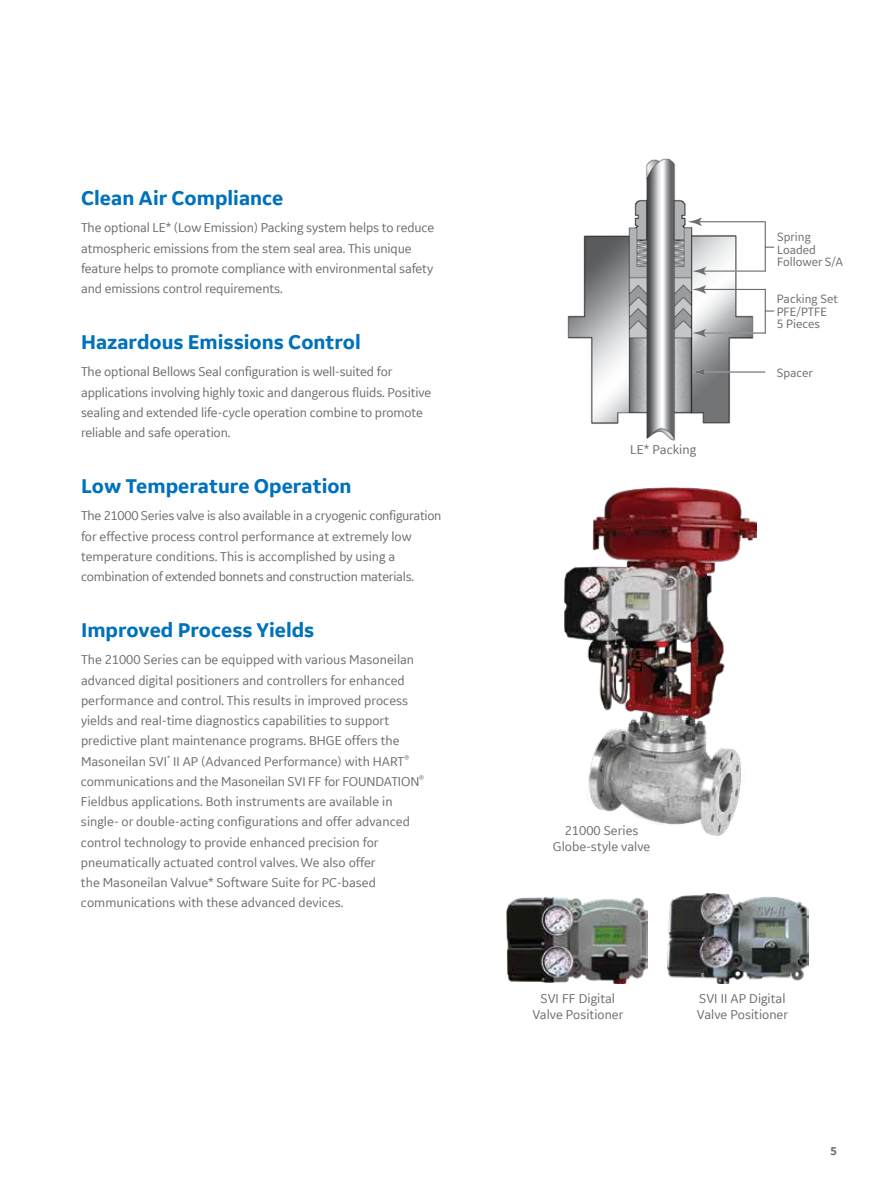
<style>
.page{position:relative;width:891px;height:1188px;background:#fff}
.page>*{position:absolute;margin:0;border:0;box-sizing:border-box;transform-origin:0 0}
.t1{font:700 21px "GE Inspira Sans";color:#0072bc}
.t2{font:13.5px/20.2px "GE Inspira Sans";color:#6d6e71}
.t3{font:13.5px/20.2px "GE Inspira Sans";letter-spacing:-.02em;color:#6d6e71}
.t4{font:12.6px/12.6px "GE Inspira Sans";color:#6d6e71}
.t5{font:700 12px "GE Inspira Sans";color:#6d6e71}
</style>
<div class="page">
<img style="left:567px;top:158px;width:197px;height:283px">
<hr style="left:698px;top:221px;width:67px;height:1px;background:#6d6e71">
<svg style="left:688px;top:218px;width:14px;height:8px"></svg>
<hr style="left:703px;top:271px;width:62px;height:1px;background:#6d6e71">
<svg style="left:692px;top:267px;width:14px;height:8px"></svg>
<hr style="left:703px;top:289px;width:62px;height:1px;background:#6d6e71">
<svg style="left:692px;top:285px;width:14px;height:9px"></svg>
<hr style="left:703px;top:332px;width:62px;height:2px;background:#6d6e71">
<svg style="left:692px;top:329px;width:14px;height:8px"></svg>
<hr style="left:765px;top:221px;width:1px;height:51px;background:#6d6e71">
<hr style="left:765px;top:289px;width:1px;height:45px;background:#6d6e71">
<svg style="left:766px;top:310px;width:8px;height:2px"></svg>
<hr style="left:703px;top:371px;width:62px;height:2px;background:#6d6e71">
<svg style="left:692px;top:368px;width:14px;height:8px"></svg>
<img style="left:507px;top:897px;width:140px;height:86px">
<img style="left:668px;top:894px;width:140px;height:90px">
<img style="left:564px;top:487px;width:192px;height:349px">
<h1 class="t1" style="left:81px;top:185px;width:204px">Clean Air Compliance</h1>
<p class="t2" style="left:81px;top:217px;width:355px">The optional LE* (Low Emission) Packing system helps to reduce atmospheric emissions from the stem seal area. This unique feature helps to promote compliance with environmental safety and emissions control requirements.</p>
<h1 class="t1" style="left:81px;top:329px;width:281px">Hazardous Emissions Control</h1>
<p class="t2" style="left:81px;top:361px;width:352px">The optional Bellows Seal configuration is well-suited for applications involving highly toxic and dangerous fluids. Positive sealing and extended life-cycle operation combine to promote reliable and safe operation.</p>
<h1 class="t1" style="left:81px;top:473px;width:272px">Low Temperature Operation</h1>
<p class="t3" style="left:81px;top:505px;width:362px">The 21000 Series valve is also available in a cryogenic configuration for effective process control performance at extremely low temperature conditions. This is accomplished by using a combination of extended bonnets and construction materials.</p>
<h1 class="t1" style="left:81px;top:617px;width:235px">Improved Process Yields</h1>
<p class="t2" style="left:81px;top:649px;width:345px">The 21000 Series can be equipped with various Masoneilan advanced digital positioners and controllers for enhanced performance and control. This results in improved process yields and real-time diagnostics capabilities to support predictive plant maintenance programs. BHGE offers the Masoneilan SVI<sup>*</sup> II AP (Advanced Performance) with HART<sup>® </sup>communications and the Masoneilan SVI FF for FOUNDATION<sup>® </sup>Fieldbus applications. Both instruments are available in single- or double-acting configurations and offer advanced control technology to provide enhanced precision for pneumatically actuated control valves. We also offer<br>the Masoneilan Valvue* Software Suite for PC-based communications with these advanced devices.</p>
<p class="t4" style="left:777px;top:230px;width:67px">Spring<br>Loaded<br>Follower S/A</p>
<p class="t4" style="left:777px;top:292px;width:63px">Packing Set<br>PFE/PTFE<br>5 Pieces</p>
<p class="t2" style="left:630px;top:439px;width:67px">LE* Packing</p>
<p class="t4" style="left:777px;top:366px;width:38px">Spacer</p>
<p class="t2" style="left:553px;top:822px;width:99px;line-height:16.2px;text-align:center">21000 Series<br>Globe-style valve</p>
<p class="t2" style="left:532px;top:990px;width:93px;line-height:16.2px;text-align:center">SVI FF Digital<br>Valve Positioner</p>
<p class="t2" style="left:697px;top:990px;width:93px;line-height:16.2px">SVI II AP Digital<br>Valve Positioner</p>
<p class="t5" style="left:831px;top:1143px;width:8px">5</p>
</div>
